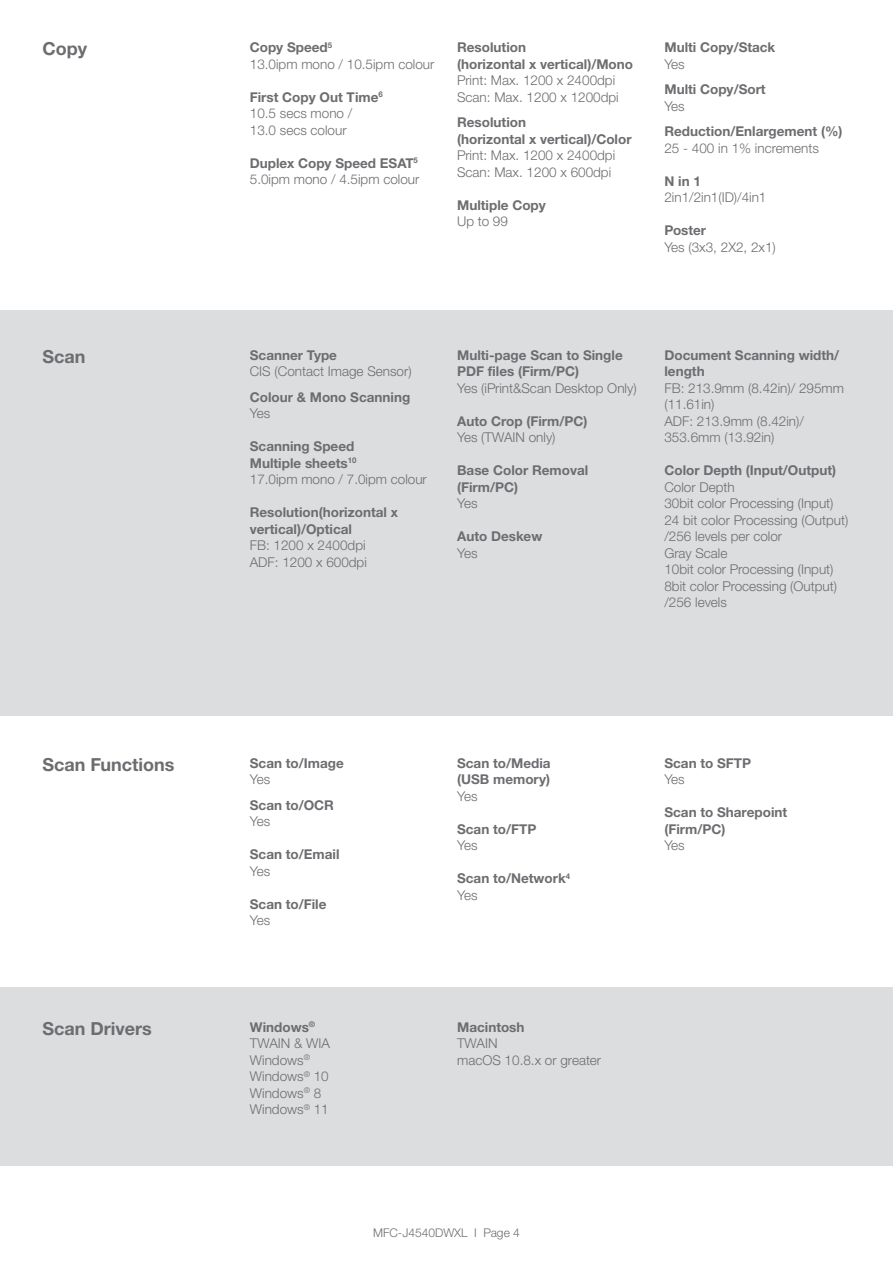
<style>
.page{position:relative;width:893px;height:1263px;background:#fff}
.page>*{position:absolute;margin:0;border:0;box-sizing:border-box;transform-origin:0 0}
.t1{font:700 18px "Helvetica Neue LTW1 G";color:#6c6d70}
.t2{font:300 13.5px/16.5px "Helvetica Neue LTW1 G";color:#6c6d70}
.t3{font:700 13.5px/16.5px "Helvetica Neue LTW1 G";color:#6c6d70}
.t4{font:300 12px "Helvetica Neue LTW1 G";color:#6c6d70}
</style>
<div class="page">
<div style="left:0;top:987px;width:893px;height:178px;background:#dcdddf"></div>
<div style="left:0;top:310px;width:893px;height:406px;background:#dcdddf"></div>
<p class="t1" style="left:43px;top:38px;width:46px">Copy</p>
<p class="t3" style="left:250px;top:39px;width:84px">Copy Speed<sup>5</sup></p>
<p class="t2" style="left:250px;top:56px;width:186px">13.0ipm mono / 10.5ipm colour</p>
<p class="t3" style="left:250px;top:89px;width:135px">First Copy Out Time<sup>6</sup></p>
<p class="t2" style="left:250px;top:105px;width:104px">10.5 secs mono /</p>
<p class="t2" style="left:250px;top:122px;width:98px">13.0 secs colour</p>
<p class="t3" style="left:250px;top:155px;width:170px">Duplex Copy Speed ESAT<sup>5</sup></p>
<p class="t2" style="left:250px;top:171px;width:171px">5.0ipm mono / 4.5ipm colour</p>
<p class="t3" style="left:457px;top:39px;width:70px">Resolution</p>
<p class="t3" style="left:457px;top:56px;width:178px">(horizontal x vertical)/Mono</p>
<p class="t2" style="left:457px;top:72px;width:160px">Print: Max. 1200 x 2400dpi</p>
<p class="t2" style="left:457px;top:89px;width:163px">Scan: Max. 1200 x 1200dpi</p>
<p class="t3" style="left:457px;top:114px;width:70px">Resolution</p>
<p class="t3" style="left:457px;top:131px;width:176px">(horizontal x vertical)/Color</p>
<p class="t2" style="left:457px;top:147px;width:160px">Print: Max. 1200 x 2400dpi</p>
<p class="t2" style="left:457px;top:164px;width:156px">Scan: Max. 1200 x 600dpi</p>
<p class="t3" style="left:457px;top:197px;width:90px">Multiple Copy</p>
<p class="t2" style="left:457px;top:213px;width:52px">Up to 99</p>
<p class="t3" style="left:664px;top:39px;width:112px">Multi Copy/Stack</p>
<p class="t2" style="left:664px;top:56px;width:22px">Yes</p>
<p class="t3" style="left:664px;top:81px;width:103px">Multi Copy/Sort</p>
<p class="t2" style="left:664px;top:98px;width:22px">Yes</p>
<p class="t3" style="left:664px;top:123px;width:180px">Reduction/Enlargement (%)</p>
<p class="t2" style="left:664px;top:140px;width:156px">25 - 400 in 1% increments</p>
<p class="t3" style="left:664px;top:173px;width:38px">N in 1</p>
<p class="t2" style="left:664px;top:189px;width:104px">2in1/2in1(ID)/4in1</p>
<p class="t3" style="left:664px;top:222px;width:43px">Poster</p>
<p class="t2" style="left:664px;top:239px;width:113px">Yes (3x3, 2X2, 2x1)</p>
<p class="t1" style="left:43px;top:345px;width:45px">Scan</p>
<p class="t3" style="left:250px;top:347px;width:89px">Scanner Type</p>
<p class="t2" style="left:250px;top:363px;width:163px">CIS (Contact Image Sensor)</p>
<p class="t3" style="left:250px;top:389px;width:162px">Colour &amp; Mono Scanning</p>
<p class="t2" style="left:250px;top:405px;width:22px">Yes</p>
<p class="t3" style="left:250px;top:438px;width:106px">Scanning Speed</p>
<p class="t3" style="left:250px;top:455px;width:108px">Multiple sheets<sup>10</sup></p>
<p class="t2" style="left:250px;top:471px;width:179px">17.0ipm mono / 7.0ipm colour</p>
<p class="t3" style="left:250px;top:504px;width:150px">Resolution(horizontal x</p>
<p class="t3" style="left:250px;top:521px;width:104px">vertical)/Optical</p>
<p class="t2" style="left:250px;top:537px;width:117px">FB: 1200 x 2400dpi</p>
<p class="t2" style="left:250px;top:554px;width:119px">ADF: 1200 x 600dpi</p>
<p class="t3" style="left:457px;top:347px;width:167px">Multi-page Scan to Single<br>PDF files (Firm/PC)</p>
<p class="t2" style="left:457px;top:380px;width:181px">Yes (iPrint&amp;Scan Desktop Only)</p>
<p class="t3" style="left:457px;top:413px;width:132px">Auto Crop (Firm/PC)</p>
<p class="t2" style="left:457px;top:429px;width:100px">Yes (TWAIN only)</p>
<p class="t3" style="left:457px;top:462px;width:133px">Base Color Removal</p>
<p class="t3" style="left:457px;top:479px;width:62px">(Firm/PC)</p>
<p class="t2" style="left:457px;top:495px;width:22px">Yes</p>
<p class="t3" style="left:457px;top:528px;width:87px">Auto Deskew</p>
<p class="t2" style="left:457px;top:545px;width:22px">Yes</p>
<p class="t3" style="left:664px;top:347px;width:176px">Document Scanning width/ length</p>
<p class="t2" style="left:664px;top:380px;width:181px">FB: 213.9mm (8.42in)/ 295mm (11.61in)</p>
<p class="t2" style="left:664px;top:413px;width:141px">ADF: 213.9mm (8.42in)/<br>353.6mm (13.92in)</p>
<p class="t3" style="left:664px;top:462px;width:173px">Color Depth (Input/Output)</p>
<p class="t2" style="left:664px;top:479px;width:72px">Color Depth</p>
<p class="t2" style="left:664px;top:495px;width:171px">30bit color Processing (Input)</p>
<p class="t2" style="left:664px;top:512px;width:185px">24 bit color Processing (Output)</p>
<p class="t2" style="left:664px;top:528px;width:119px">/256 levels per color</p>
<p class="t2" style="left:664px;top:545px;width:64px">Gray Scale</p>
<p class="t2" style="left:664px;top:561px;width:171px">10bit color Processing (Input)</p>
<p class="t2" style="left:664px;top:578px;width:174px">8bit color Processing (Output)</p>
<p class="t2" style="left:664px;top:594px;width:64px">/256 levels</p>
<p class="t1" style="left:43px;top:753px;width:133px">Scan Functions</p>
<p class="t3" style="left:250px;top:754px;width:95px">Scan to/Image</p>
<p class="t2" style="left:250px;top:771px;width:22px">Yes</p>
<p class="t3" style="left:250px;top:796px;width:86px">Scan to/OCR</p>
<p class="t2" style="left:250px;top:813px;width:22px">Yes</p>
<p class="t3" style="left:250px;top:846px;width:91px">Scan to/Email</p>
<p class="t2" style="left:250px;top:862px;width:22px">Yes</p>
<p class="t3" style="left:250px;top:895px;width:78px">Scan to/File</p>
<p class="t2" style="left:250px;top:912px;width:22px">Yes</p>
<p class="t1" style="left:43px;top:1017px;width:111px">Scan Drivers</p>
<p class="t3" style="left:250px;top:1018px;width:67px">Windows<sup>®</sup></p>
<p class="t2" style="left:250px;top:1035px;width:82px">TWAIN &amp; WIA</p>
<p class="t2" style="left:250px;top:1051px;width:62px">Windows<sup>®</sup></p>
<p class="t2" style="left:250px;top:1068px;width:80px">Windows<sup>®</sup> 10</p>
<p class="t2" style="left:250px;top:1084px;width:73px">Windows<sup>®</sup> 8</p>
<p class="t2" style="left:250px;top:1101px;width:80px">Windows<sup>®</sup> 11</p>
<p class="t3" style="left:457px;top:754px;width:95px">Scan to/Media</p>
<p class="t3" style="left:457px;top:771px;width:94px">(USB memory)</p>
<p class="t2" style="left:457px;top:787px;width:22px">Yes</p>
<p class="t3" style="left:457px;top:820px;width:81px">Scan to/FTP</p>
<p class="t2" style="left:457px;top:837px;width:22px">Yes</p>
<p class="t3" style="left:457px;top:870px;width:115px">Scan to/Network<sup>4</sup></p>
<p class="t2" style="left:457px;top:886px;width:22px">Yes</p>
<p class="t3" style="left:457px;top:1018px;width:69px">Macintosh</p>
<p class="t2" style="left:457px;top:1035px;width:42px">TWAIN</p>
<p class="t2" style="left:457px;top:1051px;width:145px">macOS 10.8.x or greater</p>
<p class="t4" style="left:373px;top:1226px;width:148px">MFC-J4540DWXL I Page 4</p>
<p class="t3" style="left:664px;top:754px;width:88px">Scan to SFTP</p>
<p class="t2" style="left:664px;top:771px;width:22px">Yes</p>
<p class="t3" style="left:664px;top:804px;width:124px">Scan to Sharepoint</p>
<p class="t3" style="left:664px;top:820px;width:62px">(Firm/PC)</p>
<p class="t2" style="left:664px;top:837px;width:22px">Yes</p>
</div>
